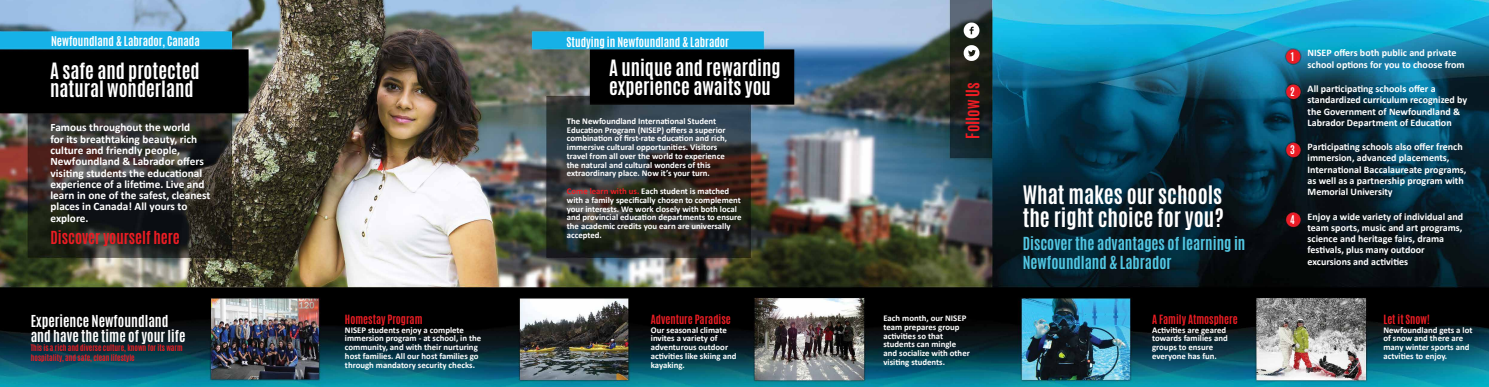
<style>
.page{position:relative;width:1489px;height:387px;background:#fff}
.page>*{position:absolute;margin:0;border:0;box-sizing:border-box;transform-origin:0 0}
.t1{font:700 21.25px/23.1px "Antonio";color:#fff}
.t2{font:700 18.75px/18.1px "Antonio";color:#fff}
.t3{font:700 15.62px "Antonio";color:#eb1d24}
.t4{font:700 15px/18.8px "Antonio";color:#52c7e2}
.t5{font:700 15px "Antonio";color:#eb1d24}
.t6{font:700 13.75px/14.4px "Antonio";color:#fff}
.t7{font:700 11.25px/11.2px "Calibri";color:#fff}
.t8{font:700 11.25px "Antonio";color:#fff}
.t9{font:700 10.62px "Antonio";color:#eb1d24}
.t10{font:700 10px/11.2px "Calibri";color:#fff}
.t11{font:700 10px "Antonio";color:#fff}
.t12{font:700 8.75px/8.8px "Calibri";color:#fff}
.t13{font:700 7.5px/9.4px "Antonio";color:#eb1d24}
.s1{color:#eb1d24}
</style>
<div class="page">
<img style="left:0;top:0;width:1488px;height:386px">
<svg style="left:963px;top:23px;width:17px;height:51px"></svg>
<p class="t8" style="left:51px;top:33px;width:150px">Newfoundland &amp; Labrador, Canada</p>
<h2 class="t2" style="left:50px;top:62px;width:151px">A safe and protected natural wonderland</h2>
<p class="t7" style="left:50px;top:121px;width:161px">Famous throughout the world<br>for its breathtaking beauty, rich culture and friendly people,<br>Newfoundland &amp; Labrador offers visiting students the educational experience of a lifetime. Live and learn in one of the safest, cleanest places in Canada! All yours to explore.</p>
<h3 class="t5" style="left:50px;top:226px;width:131px">Discover yourself here</h3>
<h3 class="t6" style="left:31px;top:314px;width:156px">Experience Newfoundland and have the time of your life</h3>
<p class="t13" style="left:31px;top:343px;width:153px">This is a rich and diverse culture, known for its warm hospitality, and safe, clean lifestyle</p>
<p class="t9" style="left:345px;top:311px;width:79px">Homestay Program</p>
<p class="t12" style="left:345px;top:324px;width:138px">NISEP students enjoy a complete immersion program - at school, in the community, and with their nurturing host families. All our host families go through mandatory security checks.</p>
<p class="t8" style="left:566px;top:33px;width:164px">Studying in Newfoundland &amp; Labrador</p>
<h2 class="t2" style="left:609px;top:59px;width:173px">A unique and rewarding experience awaits you</h2>
<p class="t12" style="left:567px;top:116px;width:162px">The Newfoundland International Student Education Program (NISEP) offers a superior combination of first-rate education and rich, immersive cultural opportunities. Visitors travel from all over the world to experience the natural and cultural wonders of this extraordinary place. Now it’s your turn.</p>
<p class="t12" style="left:567px;top:186px;width:176px"><span class="s1">Come learn with us.</span> Each student is matched with a family specifically chosen to complement your interests. We work closely with both local and provincial education departments to ensure the academic credits you earn are universally accepted.</p>
<h3 class="t3" style="left:960px;top:138px;width:57px;rotate:-90deg">Follow Us</h3>
<h1 class="t1" style="left:1022px;top:183px;width:202px">What makes our schools the right choice for you?</h1>
<h3 class="t4" style="left:1022px;top:234px;width:224px">Discover the advantages of learning in<br>Newfoundland &amp; Labrador</h3>
<p class="t9" style="left:650px;top:311px;width:81px">Adventure Paradise</p>
<p class="t12" style="left:650px;top:324px;width:87px">Our seasonal climate invites a variety of adventurous outdoor activities like skiing and kayaking.</p>
<p class="t12" style="left:883px;top:313px;width:88px">Each month, our NISEP team prepares group activities so that students can mingle and socialize with other visiting students.</p>
<p class="t9" style="left:1151px;top:311px;width:87px">A Family Atmosphere</p>
<p class="t12" style="left:1151px;top:324px;width:77px">Activities are geared towards families and groups to ensure everyone has fun.</p>
<p class="t11" style="left:1290px;top:49px;width:5px">1</p>
<p class="t11" style="left:1290px;top:84px;width:6px">2</p>
<p class="t11" style="left:1291px;top:84px;width:6px">2</p>
<p class="t11" style="left:1290px;top:142px;width:6px">3</p>
<p class="t11" style="left:1291px;top:142px;width:6px">3</p>
<p class="t11" style="left:1290px;top:212px;width:6px">4</p>
<p class="t10" style="left:1307px;top:47px;width:159px">NISEP offers both public and private school options for you to choose from</p>
<p class="t10" style="left:1307px;top:82px;width:161px">All participating schools offer a standardized curriculum recognized by the Government of Newfoundland &amp; Labrador Department of Education</p>
<p class="t10" style="left:1307px;top:140px;width:160px">Participating schools also offer french immersion, advanced placements, International Baccalaureate programs, as well as a partnership program with Memorial University</p>
<p class="t10" style="left:1307px;top:210px;width:157px">Enjoy a wide variety of individual and team sports, music and art programs, science and heritage fairs, drama festivals, plus many outdoor excursions and activities</p>
<p class="t9" style="left:1383px;top:311px;width:48px">Let it Snow!</p>
<p class="t12" style="left:1383px;top:324px;width:91px">Newfoundland gets a lot of snow and there are many winter sports and actvities to enjoy.</p>
</div>
